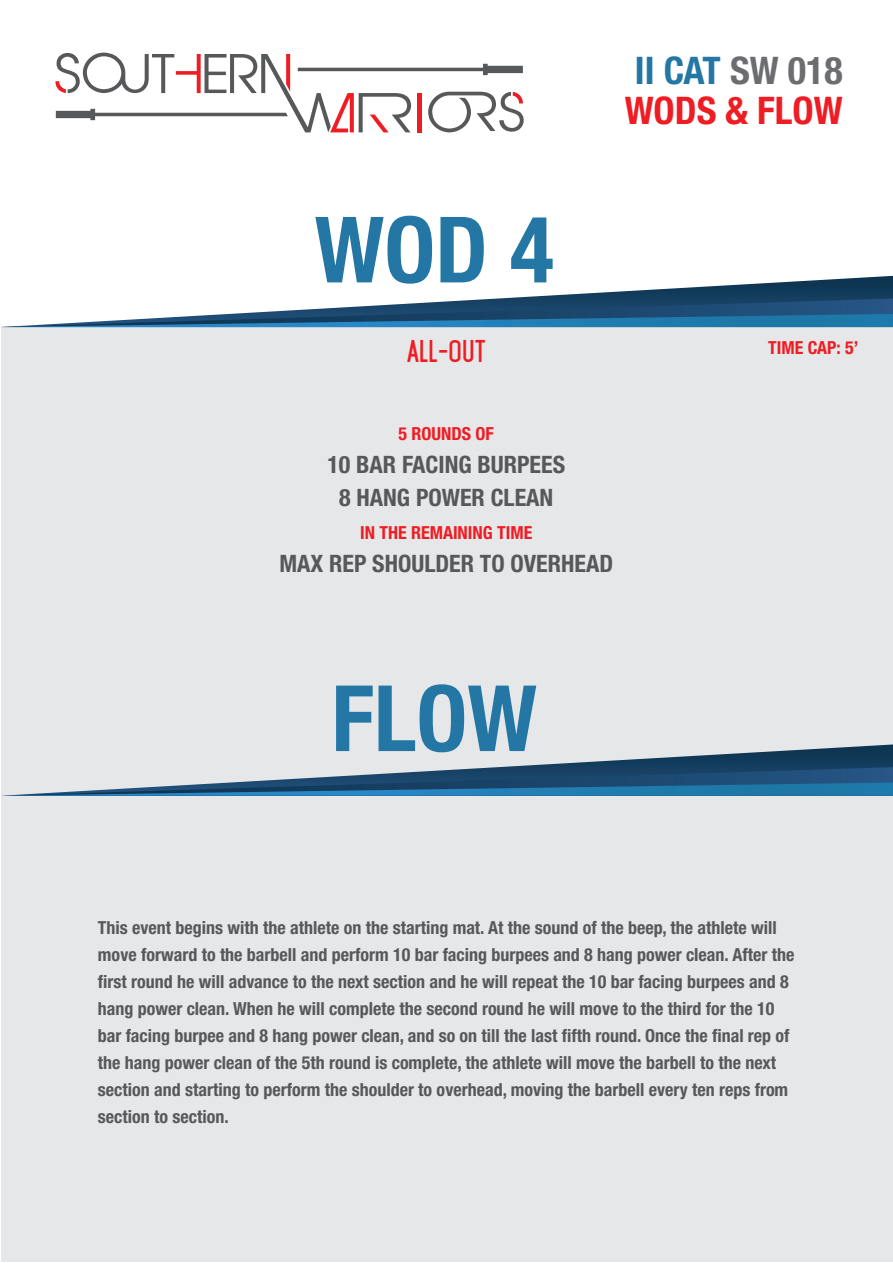
<style>
.page{position:relative;width:893px;height:1263px;background:#fff}
.page>*{position:absolute;margin:0;border:0;box-sizing:border-box;transform-origin:0 0}
.t1{font:700 condensed 91.65px "Helvetica Neue";color:#2477a5}
.t2{font:700 condensed 38.1px "Helvetica Neue";color:#2477a5}
.t3{font:700 condensed 38.1px "Helvetica Neue";color:#ee1d23}
.t4{font:700 27px "Mohave";color:#ee1d23}
.t5{font:700 condensed 24px/33px "Helvetica Neue";color:#57585a;text-align:center}
.t6{font:700 condensed 18px/27px "Helvetica Neue";color:#57585a}
.t7{font:700 condensed 18px "Helvetica Neue";color:#ee1d23}
.s1{color:#6c6d70}
</style>
<div class="page">
<svg style="left:55px;top:53px;width:469px;height:79px"></svg>
<div style="left:1px;top:326px;width:892px;height:936px;background:#e6e7e9"></div>
<svg style="left:508px;top:276px;width:385px;height:22px"></svg>
<svg style="left:3px;top:298px;width:890px;height:29px"></svg>
<svg style="left:502px;top:744px;width:391px;height:23px"></svg>
<svg style="left:1px;top:767px;width:892px;height:29px"></svg>
<h2 class="t2" style="left:635px;top:48px;width:209px">II CAT <span class="s1">SW 018</span></h2>
<h1 class="t1" style="left:315px;top:194px;width:241px">WOD 4</h1>
<h2 class="t3" style="left:625px;top:87px;width:220px">WODS &amp; FLOW</h2>
<h3 class="t4" style="left:407px;top:335px;width:81px">All-out</h3>
<p class="t7" style="left:768px;top:336px;width:92px">TIME CAP: 5’</p>
<p class="t7" style="left:399px;top:422px;width:97px">5 ROUNDS OF</p>
<h3 class="t5" style="left:327px;top:447px;width:239px">10 BAR FACING BURPEES<br>8 HANG POWER CLEAN</h3>
<p class="t7" style="left:360px;top:521px;width:174px">IN THE REMAINING TIME</p>
<h3 class="t5" style="left:279px;top:546px;width:335px">MAX REP SHOULDER TO OVERHEAD</h3>
<h1 class="t1" style="left:331px;top:663px;width:207px">FLOW</h1>
<p class="t6" style="left:98px;top:914px;width:698px">This event begins with the athlete on the starting mat. At the sound of the beep, the athlete will move forward to the barbell and perform 10 bar facing burpees and 8 hang power clean. After the first round he will advance to the next section and he will repeat the 10 bar facing burpees and 8 hang power clean. When he will complete the second round he will move to the third for the 10 bar facing burpee and 8 hang power clean, and so on till the last fifth round. Once the final rep of the hang power clean of the 5th round is complete, the athlete will move the barbell to the next section and starting to perform the shoulder to overhead, moving the barbell every ten reps from section to section.</p>
</div>
